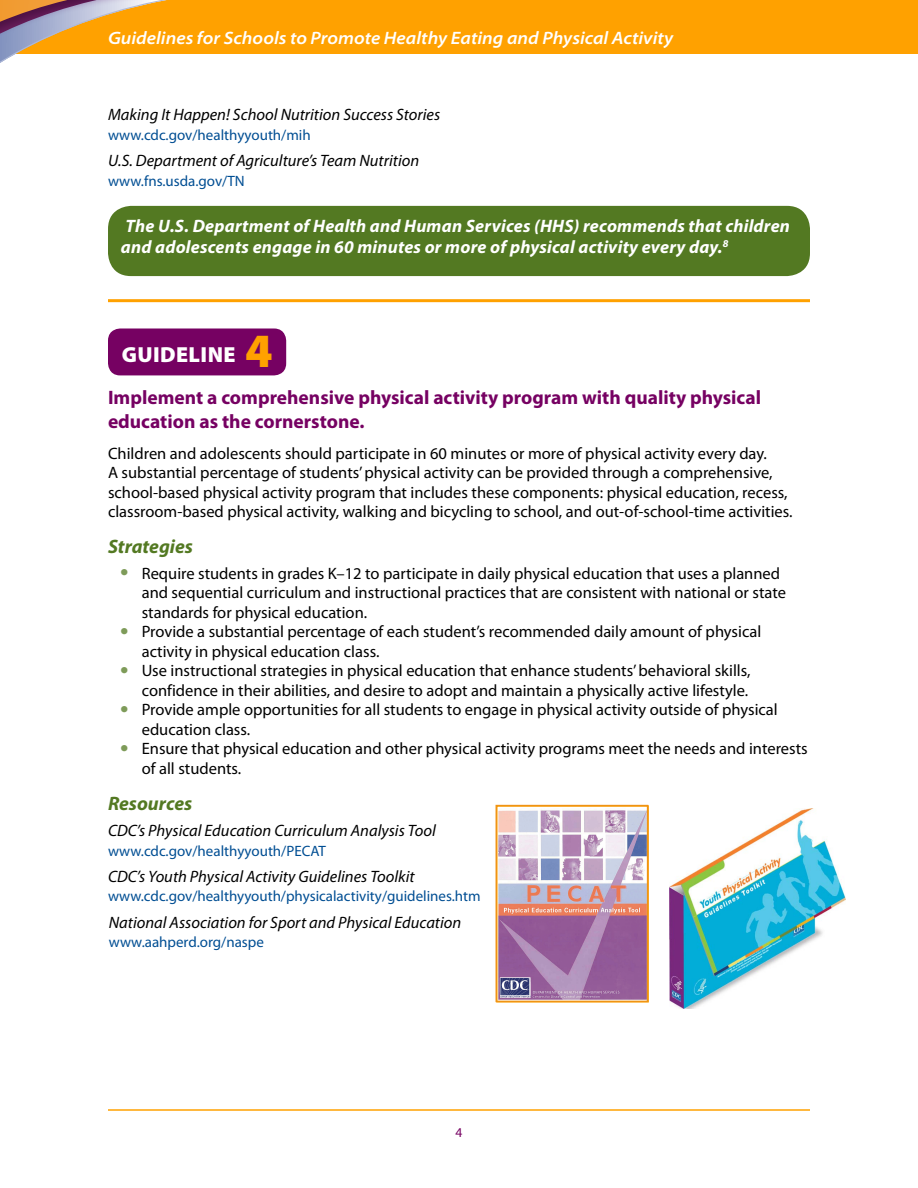
<style>
.page{position:relative;width:918px;height:1188px;background:#fff}
.page>*{position:absolute;margin:0;border:0;box-sizing:border-box;transform-origin:0 0}
.t1{font:30px "Myriad Pro";color:#7e9b59}
.t2{font:900 21.9px "Myriad Pro";letter-spacing:.02em;color:#fff}
.t3{font:700 19.5px/24px "Myriad Pro";color:#760162}
.t4{font:italic 700 19.5px "Myriad Pro";color:#537922}
.t5{font:italic 700 18px/21px "Myriad Pro";letter-spacing:.01em;color:#fff}
.t6{font:italic 600 semi-expanded 18px "Myriad Pro";color:#fff}
.Lbody{font:16.5px/19.5px "Myriad Pro";color:#000}
.Lbody-2{font:italic 16.5px "Myriad Pro";color:#000}
.Lbody-3{font:15px "Myriad Pro";color:#004e93}
.t7{font:13.5px "Myriad Pro";color:#760162}
.s1{font-size:48px;color:#ffa100}
</style>
<div class="page">
<div style="left:0;top:0;width:918px;height:54px;background:#ffa100"></div>
<svg style="left:0;top:0;width:167px;height:63px"></svg>
<div style="left:108px;top:328px;width:178px;height:47px;background:#760162;border-radius:12px"></div>
<hr style="left:108px;top:1109px;width:702px;height:2px;background:#ffa100">
<hr style="left:108px;top:299px;width:702px;height:3px;background:#ffa100">
<div style="left:108px;top:206px;width:702px;height:70px;background:#537922;border-radius:23px"></div>
<img style="left:499px;top:809px;width:146px;height:190px">
<div style="left:496px;top:805px;width:152px;height:197px;border:2px solid #ef9314"></div>
<img style="left:670px;top:808px;width:176px;height:200px">
<p class="t6" style="left:108px;top:28px;width:567px">Guidelines for Schools to Promote Healthy Eating and Physical Activity</p>
<p class="Lbody-2" style="left:108px;top:105px;width:334px">Making It Happen! School Nutrition Success Stories</p>
<p class="Lbody-3" style="left:108px;top:126px;width:204px">www.cdc.gov/healthyyouth/mih</p>
<p class="Lbody-2" style="left:108px;top:150px;width:313px">U.S. Department of Agriculture’s Team Nutrition</p>
<p class="Lbody-3" style="left:108px;top:171px;width:138px">www.fns.usda.gov/TN</p>
<p class="t5" style="left:121px;top:215px;width:671px">The U.S. Department of Health and Human Services (HHS) recommends that children and adolescents engage in 60 minutes or more of physical activity every day.<sup>8</sup></p>
<h1 class="t2" style="left:122px;top:343px;width:152px">GUIDELINE <span class="s1">4</span></h1>
<p class="t3" style="left:108px;top:385px;width:655px">Implement a comprehensive physical activity program with quality physical education as the cornerstone.</p>
<p class="Lbody" style="left:108px;top:443px;width:686px">Children and adolescents should participate in 60 minutes or more of physical activity every day.<br>A substantial percentage of students’ physical activity can be provided through a comprehensive, school-based physical activity program that includes these components: physical education, recess, classroom-based physical activity, walking and bicycling to school, and out-of-school-time activities.</p>
<h2 class="t4" style="left:108px;top:533px;width:87px">Strategies</h2>
<p class="t1" style="left:120px;top:552px;width:10px">•</p>
<p class="Lbody" style="left:142px;top:563px;width:646px">Require students in grades K–12 to participate in daily physical education that uses a planned and sequential curriculum and instructional practices that are consistent with national or state standards for physical education.</p>
<p class="t1" style="left:120px;top:610px;width:10px">•</p>
<p class="Lbody" style="left:142px;top:622px;width:621px">Provide a substantial percentage of each student’s recommended daily amount of physical activity in physical education class.</p>
<p class="t1" style="left:120px;top:649px;width:10px">•</p>
<p class="Lbody" style="left:142px;top:661px;width:610px">Use instructional strategies in physical education that enhance students’ behavioral skills, confidence in their abilities, and desire to adopt and maintain a physically active lifestyle.</p>
<p class="t1" style="left:120px;top:688px;width:10px">•</p>
<p class="Lbody" style="left:142px;top:700px;width:638px">Provide ample opportunities for all students to engage in physical activity outside of physical education class.</p>
<p class="t1" style="left:120px;top:727px;width:10px">•</p>
<p class="Lbody" style="left:142px;top:739px;width:667px">Ensure that physical education and other physical activity programs meet the needs and interests of all students.</p>
<h2 class="t4" style="left:108px;top:791px;width:86px">Resources</h2>
<p class="Lbody-2" style="left:108px;top:821px;width:329px">CDC’s Physical Education Curriculum Analysis Tool</p>
<p class="Lbody-3" style="left:108px;top:841px;width:220px">www.cdc.gov/healthyyouth/PECAT</p>
<p class="Lbody-2" style="left:108px;top:866px;width:308px">CDC’s Youth Physical Activity Guidelines Toolkit</p>
<p class="Lbody-2" style="left:109px;top:912px;width:354px">National Association for Sport and Physical Education</p>
<p class="Lbody-3" style="left:109px;top:933px;width:157px">www.aahperd.org/naspe</p>
<p class="Lbody-3" style="left:108px;top:887px;width:374px">www.cdc.gov/healthyyouth/physicalactivity/guidelines.htm</p>
<p class="t7" style="left:456px;top:1125px;width:8px">4</p>
</div>
